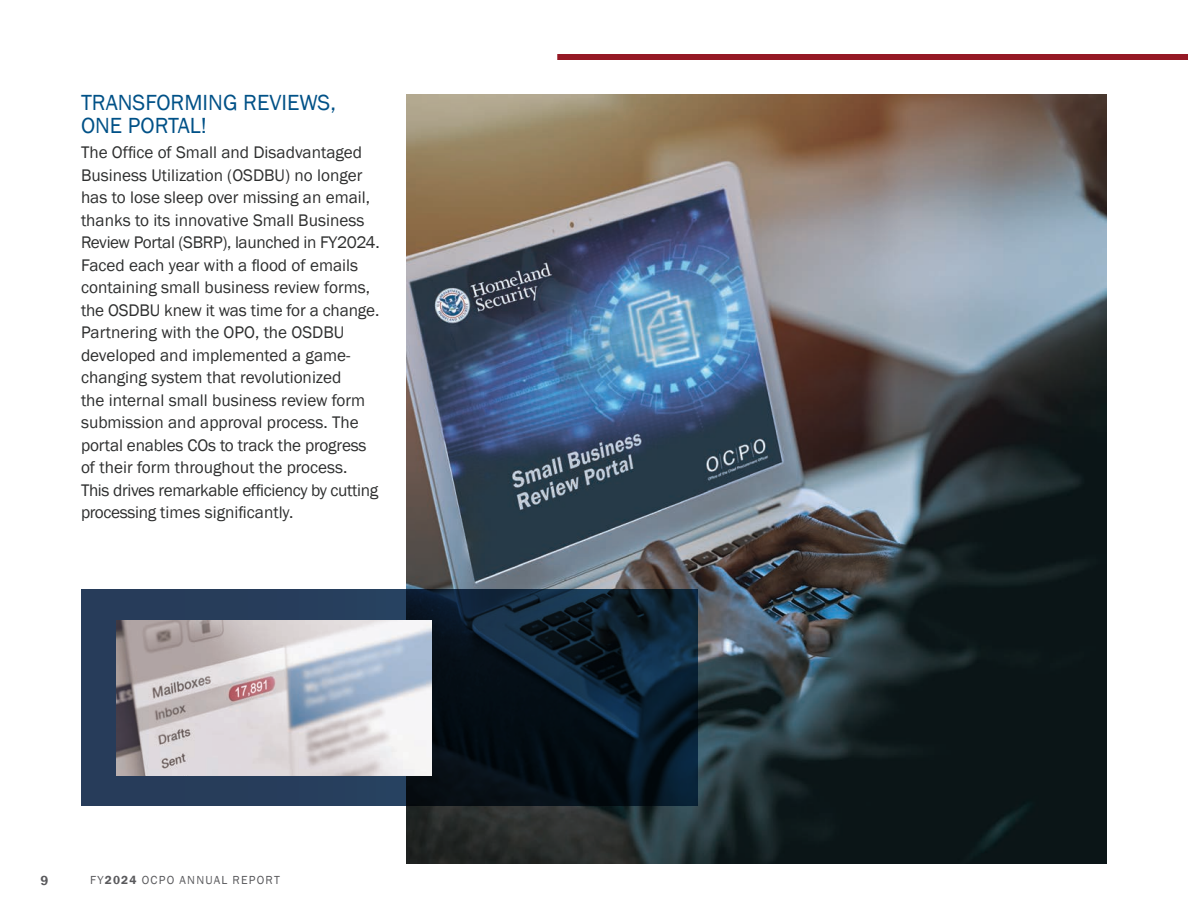
<style>
.page{position:relative;width:1188px;height:918px;background:#fff}
.page>*{position:absolute;margin:0;border:0;box-sizing:border-box;transform-origin:0 0}
.t1{font:22.5px/22.5px "Franklin Gothic";color:#005187}
.t2{font:17.25px/22.5px "Franklin Gothic";color:#2e2f2f}
.t3{font:600 13.5px "Franklin Gothic";color:#5a5a5d}
.t4{font:12px "Franklin Gothic";letter-spacing:.1em;color:#5a5a5d}
.s1{font-weight:600}
</style>
<div class="page">
<img style="left:406px;top:94px;width:701px;height:770px">
<svg style="left:81px;top:590px;width:616px;height:216px;background:#122436"></svg>
<img style="left:116px;top:621px;width:316px;height:155px">
<div style="left:557px;top:54px;width:631px;height:6px;background:#951925"></div>
<h3 class="t1" style="left:81px;top:92px;width:257px">TRANSFORMING REVIEWS,<br>ONE PORTAL!</h3>
<p class="t2" style="left:81px;top:142px;width:300px">The Office of Small and Disadvantaged Business Utilization (OSDBU) no longer has to lose sleep over missing an email, thanks to its innovative Small Business Review Portal (SBRP), launched in FY2024.<br>Faced each year with a flood of emails containing small business review forms, the OSDBU knew it was time for a change.<br>Partnering with the OPO, the OSDBU developed and implemented a game&shy;changing system that revolutionized<br>the internal small business review form submission and approval process. The portal enables COs to track the progress of their form throughout the process.<br>This drives remarkable efficiency by cutting processing times significantly.</p>
<p class="t3" style="left:40px;top:873px;width:9px">9</p>
<p class="t4" style="left:90px;top:873px;width:191px">FY<span class="s1">2024</span> OCPO ANNUAL REPORT</p>
</div>
